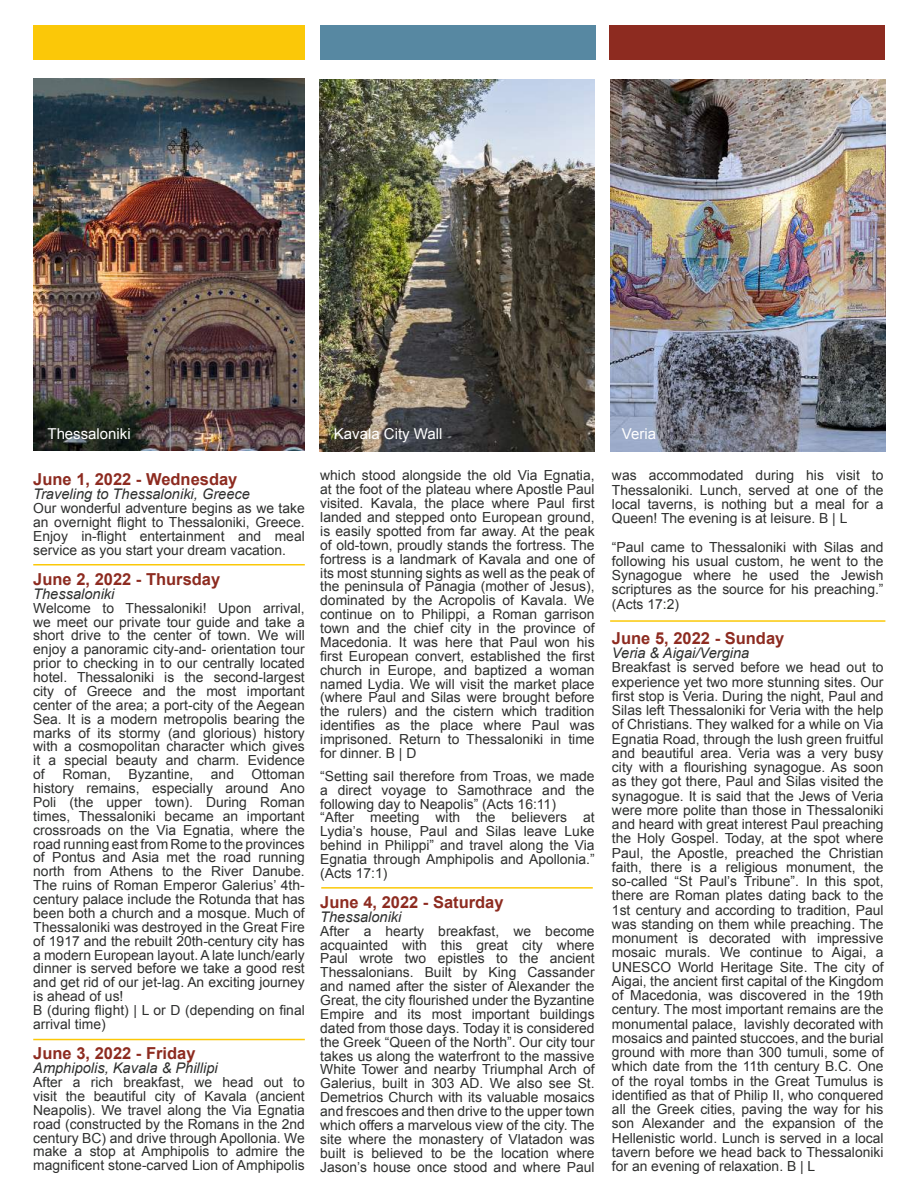
<style>
.page{position:relative;width:918px;height:1188px;background:#fff}
.page>*{position:absolute;margin:0;border:0;box-sizing:border-box;transform-origin:0 0}
.t1{font:700 16.5px "Arial";color:#8d2b20}
.t2{font:15px "Arial";color:#fff}
.t3{font:italic 14.7px "Arial";color:#2e2f2e}
.t4{font:13.8px/13.8px "Arial";color:#2e2f2e;text-align:justify}
</style>
<div class="page">
<div style="left:33px;top:26px;width:272px;height:34px;background:#fbc808"></div>
<div style="left:320px;top:26px;width:275px;height:34px;background:#5788a2"></div>
<div style="left:610px;top:26px;width:275px;height:34px;background:#8d2b20"></div>
<img style="left:610px;top:79px;width:275px;height:372px">
<img style="left:319px;top:79px;width:276px;height:372px">
<img style="left:33px;top:79px;width:272px;height:371px">
<hr style="left:33px;top:564px;width:272px;height:2px;background:#fbc808">
<hr style="left:33px;top:1039px;width:272px;height:1px;background:#fbc808">
<hr style="left:321px;top:887px;width:272px;height:2px;background:#fbc808">
<hr style="left:610px;top:620px;width:275px;height:2px;background:#fbc808">
<p class="t2" style="left:48px;top:424px;width:85px">Thessaloniki</p>
<p class="t2" style="left:334px;top:424px;width:110px">Kavala City Wall</p>
<p class="t2" style="left:622px;top:424px;width:36px">Veria</p>
<p class="t1" style="left:33px;top:468px;width:206px">June 1, 2022 - Wednesday</p>
<p class="t3" style="left:33px;top:484px;width:218px">Traveling to Thessaloniki, Greece</p>
<p class="t4" style="left:33px;top:501px;width:273px">Our wonderful adventure begins as we take an overnight flight to Thessaloniki, Greece.<br>Enjoy in-flight entertainment and meal service as you start your dream vacation.</p>
<p class="t1" style="left:33px;top:568px;width:189px">June 2, 2022 - Thursday</p>
<p class="t3" style="left:33px;top:584px;width:83px">Thessaloniki</p>
<p class="t4" style="left:33px;top:601px;width:273px">Welcome to Thessaloniki! Upon arrival, we meet our private tour guide and take a short drive to the center of town. We will enjoy a panoramic city-and- orientation tour prior to checking in to our centrally located hotel. Thessaloniki is the second-largest city of Greece and the most important center of the area; a port-city of the Aegean Sea. It is a modern metropolis bearing the marks of its stormy (and glorious) history with a cosmopolitan character which gives it a special beauty and charm. Evidence of</p>
<p class="t4" style="left:33px;top:768px;width:273px;text-align:left;text-indent:218px">Ottoman history remains, especially around Ano Poli (the upper town). During Roman times, Thessaloniki became an important crossroads on the Via Egnatia, where the road running east from Rome to the provinces of Pontus and Asia met the road running north from Athens to the River Danube.<br>The ruins of Roman Emperor Galerius’ 4th&shy;century palace include the Rotunda that has been both a church and a mosque. Much of Thessaloniki was destroyed in the Great Fire of 1917 and the rebuilt 20th-century city has a modern European layout. A late lunch/early dinner is served before we take a good rest and get rid of our jet-lag. An exciting journey is ahead of us!<br>B (during flight) | L or D (depending on final arrival time)</p>
<p class="t1" style="left:33px;top:1043px;width:164px">June 3, 2022 - Friday</p>
<p class="t3" style="left:33px;top:1059px;width:186px">Amphipolis, Kavala &amp; Phillipi</p>
<p class="t4" style="left:33px;top:1075px;width:273px">After a rich breakfast, we head out to visit the beautiful city of Kavala (ancient Neapolis). We travel along the Via Egnatia road (constructed by the Romans in the 2nd century BC) and drive through Apollonia. We make a stop at Amphipolis to admire the magnificent stone-carved Lion of Amphipolis</p>
<p class="t4" style="left:62px;top:768px;width:50px">Roman,</p>
<p class="t4" style="left:129px;top:768px;width:66px">Byzantine,</p>
<p class="t4" style="left:211px;top:768px;width:25px">and</p>
<p class="t4" style="left:320px;top:469px;width:276px">which stood alongside the old Via Egnatia, at the foot of the plateau where Apostle Paul visited. Kavala, the place where Paul first landed and stepped onto European ground, is easily spotted from far away. At the peak of old-town, proudly stands the fortress. The fortress is a landmark of Kavala and one of its most stunning sights as well as the peak of the peninsula of Panagia (mother of Jesus), dominated by the Acropolis of Kavala. We continue on to Philippi, a Roman garrison town and the chief city in the province of Macedonia. It was here that Paul won his first European convert, established the first church in Europe, and baptized a woman named Lydia. We will visit the market place (where Paul and Silas were brought before the rulers) and the cistern which tradition identifies as the place where Paul was imprisoned. Return to Thessaloniki in time for dinner. B | D</p>
<p class="t4" style="left:320px;top:769px;width:276px;text-align:left">“Setting sail therefore from Troas, we made a direct voyage to Samothrace and the following day to Neapolis” (Acts 16:11)<br>“After meeting with the believers at Lydia’s house, Paul and Silas leave Luke behind in Philippi” and travel along the Via Egnatia through Amphipolis and Apollonia.” (Acts 17:1)</p>
<p class="t1" style="left:320px;top:891px;width:185px">June 4, 2022 - Saturday</p>
<p class="t3" style="left:320px;top:907px;width:83px">Thessaloniki</p>
<p class="t4" style="left:320px;top:924px;width:276px">After a hearty breakfast, we become acquainted with this great city where Paul wrote two epistles to the ancient Thessalonians. Built by King Cassander and named after the sister of Alexander the Great, the city flourished under the Byzantine Empire and its most important buildings dated from those days. Today it is considered the Greek “Queen of the North”. Our city tour takes us along the waterfront to the massive White Tower and nearby Triumphal Arch of Galerius, built in 303 AD. We also see St.<br>Demetrios Church with its valuable mosaics and frescoes and then drive to the upper town which offers a marvelous view of the city. The site where the monastery of Vlatadon was built is believed to be the location where Jason’s house once stood and where Paul</p>
<p class="t4" style="left:612px;top:469px;width:273px;line-height:14.2px">was accommodated during his visit to Thessaloniki. Lunch, served at one of the local taverns, is nothing but a meal for a Queen! The evening is at leisure. B | L</p>
<p class="t4" style="left:612px;top:540px;width:273px;line-height:14.2px">“Paul came to Thessaloniki with Silas and following his usual custom, he went to the Synagogue where he used the Jewish scriptures as the source for his preaching.” (Acts 17:2)</p>
<p class="t1" style="left:612px;top:627px;width:174px">June 5, 2022 - Sunday</p>
<p class="t3" style="left:612px;top:643px;width:139px">Veria &amp; Aigai/Vergina</p>
<p class="t4" style="left:612px;top:661px;width:273px;line-height:14.2px">Breakfast is served before we head out to experience yet two more stunning sites. Our first stop is Veria. During the night, Paul and Silas left Thessaloniki for Veria with the help of Christians. They walked for a while on Via Egnatia Road, through the lush green fruitful and beautiful area. Veria was a very busy city with a flourishing synagogue. As soon as they got there, Paul and Silas visited the synagogue. It is said that the Jews of Veria were more polite than those in Thessaloniki and heard with great interest Paul preaching the Holy Gospel. Today, at the spot where Paul, the Apostle, preached the Christian faith, there is a religious monument, the so-called “St Paul’s Tribune”. In this spot, there are Roman plates dating back to the 1st century and according to tradition, Paul was standing on them while preaching. The monument is decorated with impressive mosaic murals. We continue to Aigai, a UNESCO World Heritage Site. The city of Aigai, the ancient first capital of the Kingdom of Macedonia, was discovered in the 19th century. The most important remains are the monumental palace, lavishly decorated with mosaics and painted stuccoes, and the burial ground with more than 300 tumuli, some of which date from the 11th century B.C. One of the royal tombs in the Great Tumulus is identified as that of Philip II, who conquered all the Greek cities, paving the way for his son Alexander and the expansion of the Hellenistic world. Lunch is served in a local tavern before we head back to Thessaloniki for an evening of relaxation. B | L</p>
</div>
